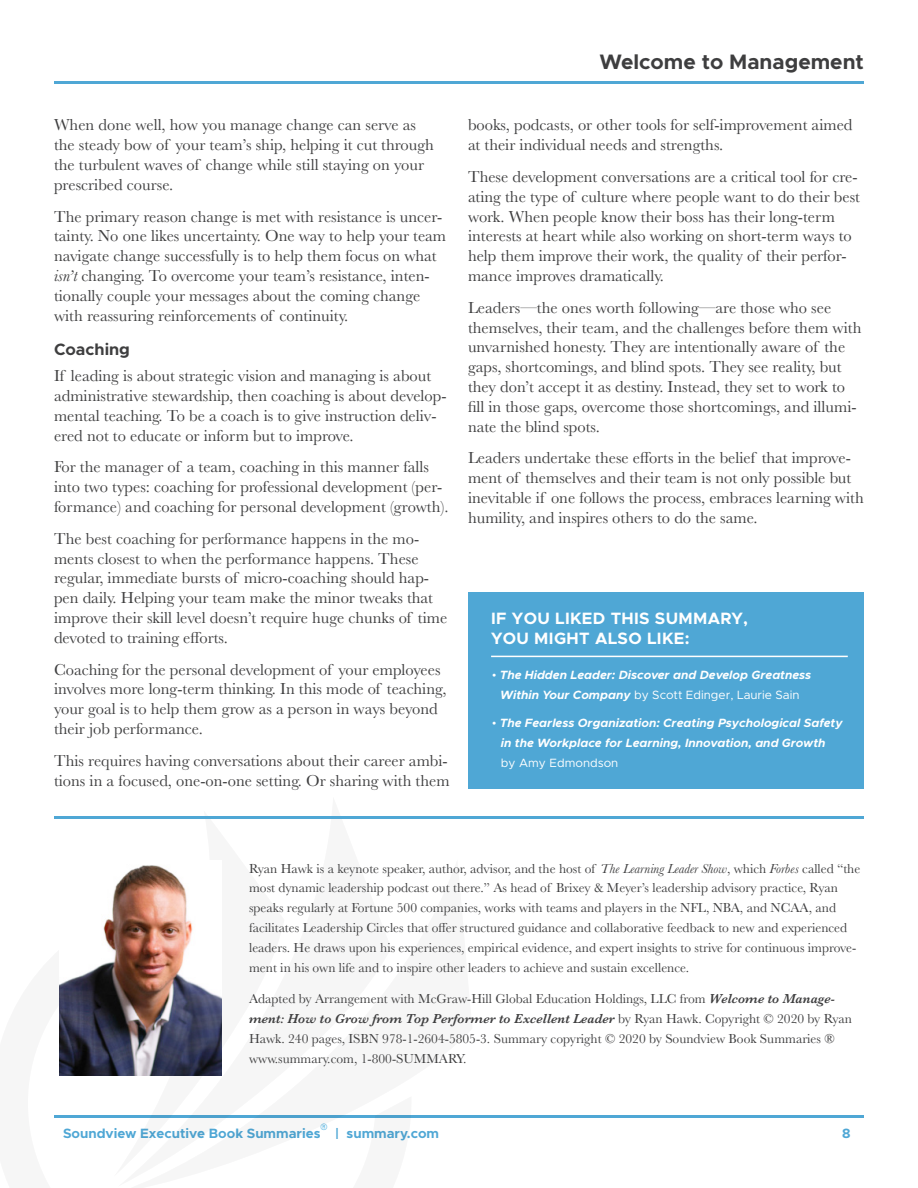
<style>
.page{position:relative;width:918px;height:1188px;background:#fff}
.page>*{position:absolute;margin:0;border:0;box-sizing:border-box;transform-origin:0 0}
.t1{font:700 21px "Metropolis";color:#3e3e3f}
.Body_Copy{font:16.5px/19.8px "Baskerville";color:#3e3e3f}
.SV_Content_Heading{font:700 16.5px/19.8px "Metropolis";letter-spacing:.02em;color:#fff}
.Subheading{font:700 16.5px "Metropolis";color:#3e3e3f}
.Author_Box{font:13.5px/19.8px "Baskerville";color:#3e3e3f}
.t2{font:700 13.5px "Metropolis";color:#4fa7d5}
.t3{font:italic 700 12px/19.8px "Metropolis";color:#fff;text-align:center}
.t4{font:300 condensed 8.7px "Univers LT Std";color:#36a5da}
.s1{font-style:italic}
.s2{font-family:"Baskerville";font-weight:400;font-style:normal}
.s3{font-weight:400;font-style:normal}
.s4{font-weight:600;font-style:italic}
</style>
<div class="page">
<hr style="left:54px;top:1115px;width:810px;height:3px;background:#4fa7d5">
<hr style="left:54px;top:81px;width:810px;height:3px;background:#4fa7d5">
<img style="left:59px;top:865px;width:162px;height:211px">
<div style="left:468px;top:593px;width:396px;height:196px;background:#4fa7d5"></div>
<hr style="left:54px;top:816px;width:810px;height:3px;background:#4fa7d5">
<hr style="left:491px;top:656px;width:357px;height:1px;background:#fff">
<p class="Body_Copy" style="left:54px;top:115px;width:381px">When done well, how you manage change can serve as the steady bow of your team’s ship, helping it cut through the turbulent waves of change while still staying on your prescribed course.</p>
<p class="Body_Copy" style="left:54px;top:207px;width:394px">The primary reason change is met with resistance is uncer&shy;tainty. No one likes uncertainty. One way to help your team navigate change successfully is to help them focus on what <span class="s1">isn’t</span> changing. To overcome your team’s resistance, inten&shy;tionally couple your messages about the coming change with reassuring reinforcements of continuity.</p>
<p class="Subheading" style="left:54px;top:339px;width:78px">Coaching</p>
<p class="Body_Copy" style="left:54px;top:366px;width:394px">If leading is about strategic vision and managing is about administrative stewardship, then coaching is about develop&shy;mental teaching. To be a coach is to give instruction deliv&shy;ered not to educate or inform but to improve.</p>
<p class="Body_Copy" style="left:54px;top:457px;width:396px">For the manager of a team, coaching in this manner falls into two types: coaching for professional development (per&shy;formance) and coaching for personal development (growth).</p>
<p class="Body_Copy" style="left:54px;top:529px;width:395px">The best coaching for performance happens in the mo&shy;ments closest to when the performance happens. These regular, immediate bursts of micro-coaching should hap&shy;pen daily. Helping your team make the minor tweaks that improve their skill level doesn’t require huge chunks of time devoted to training efforts.</p>
<p class="Body_Copy" style="left:54px;top:660px;width:394px">Coaching for the personal development of your employees involves more long-term thinking. In this mode of teaching, your goal is to help them grow as a person in ways beyond their job performance.</p>
<p class="Body_Copy" style="left:54px;top:751px;width:397px">This requires having conversations about their career ambi&shy;tions in a focused, one-on-one setting. Or sharing with them</p>
<p class="t1" style="left:600px;top:49px;width:266px">Welcome to Management</p>
<p class="Body_Copy" style="left:468px;top:115px;width:386px">books, podcasts, or other tools for self-improvement aimed at their individual needs and strengths.</p>
<p class="Body_Copy" style="left:468px;top:167px;width:393px">These development conversations are a critical tool for cre&shy;ating the type of culture where people want to do their best work. When people know their boss has their long-term interests at heart while also working on short-term ways to help them improve their work, the quality of their perfor&shy;mance improves dramatically.</p>
<p class="Body_Copy" style="left:468px;top:298px;width:395px">Leaders—the ones worth following—are those who see themselves, their team, and the challenges before them with unvarnished honesty. They are intentionally aware of the gaps, shortcomings, and blind spots. They see reality, but they don’t accept it as destiny. Instead, they set to work to fill in those gaps, overcome those shortcomings, and illumi&shy;nate the blind spots.</p>
<p class="Body_Copy" style="left:468px;top:448px;width:397px">Leaders undertake these efforts in the belief that improve&shy;ment of themselves and their team is not only possible but inevitable if one follows the process, embraces learning with humility, and inspires others to do the same.</p>
<p class="SV_Content_Heading" style="left:491px;top:608px;width:258px">IF YOU LIKED THIS SUMMARY,<br>YOU MIGHT ALSO LIKE:</p>
<p class="t3" style="left:492px;top:665px;width:321px"><span class="s2">•</span> The Hidden Leader: Discover and Develop Greatness<br>Within Your Company <span class="s3">by Scott Edinger, Laurie Sain</span></p>
<p class="t3" style="left:501px;top:713px;width:343px;text-align:left;text-indent:-9px"><span class="s2">•</span> The Fearless Organization: Creating Psychological Safety in the Workplace for Learning, Innovation, and Growth <span class="s3">by Amy Edmondson</span></p>
<p class="Author_Box" style="left:249px;top:859px;width:613px">Ryan Hawk is a keynote speaker, author, advisor, and the host of <span class="s1">The Learning Leader Show</span>, which <span class="s1">Forbes</span> called “the most dynamic leadership podcast out there.” As head of Brixey &amp; Meyer’s leadership advisory practice, Ryan speaks regularly at Fortune 500 companies, works with teams and players in the NFL, NBA, and NCAA, and facilitates Leadership Circles that offer structured guidance and collaborative feedback to new and experienced leaders. He draws upon his experiences, empirical evidence, and expert insights to strive for continuous improve&shy;ment in his own life and to inspire other leaders to achieve and sustain excellence.</p>
<p class="Author_Box" style="left:249px;top:989px;width:605px">Adapted by Arrangement with McGraw-Hill Global Education Holdings, LLC from <span class="s4">Welcome to Manage&shy;ment: How to Grow from Top Performer to Excellent Leader</span> by Ryan Hawk. Copyright © 2020 by Ryan Hawk. 240 pages, ISBN 978-1-2604-5805-3. Summary copyright © 2020 by Soundview Book Summaries ® www.summary.com, 1-800-SUMMARY.</p>
<p class="t4" style="left:321px;top:1121px;width:8px">®</p>
<p class="t2" style="left:63px;top:1124px;width:259px">Soundview Executive Book Summaries</p>
<p class="t2" style="left:842px;top:1124px;width:10px">8</p>
<p class="t2" style="left:335px;top:1124px;width:106px">| summary.com</p>
</div>
